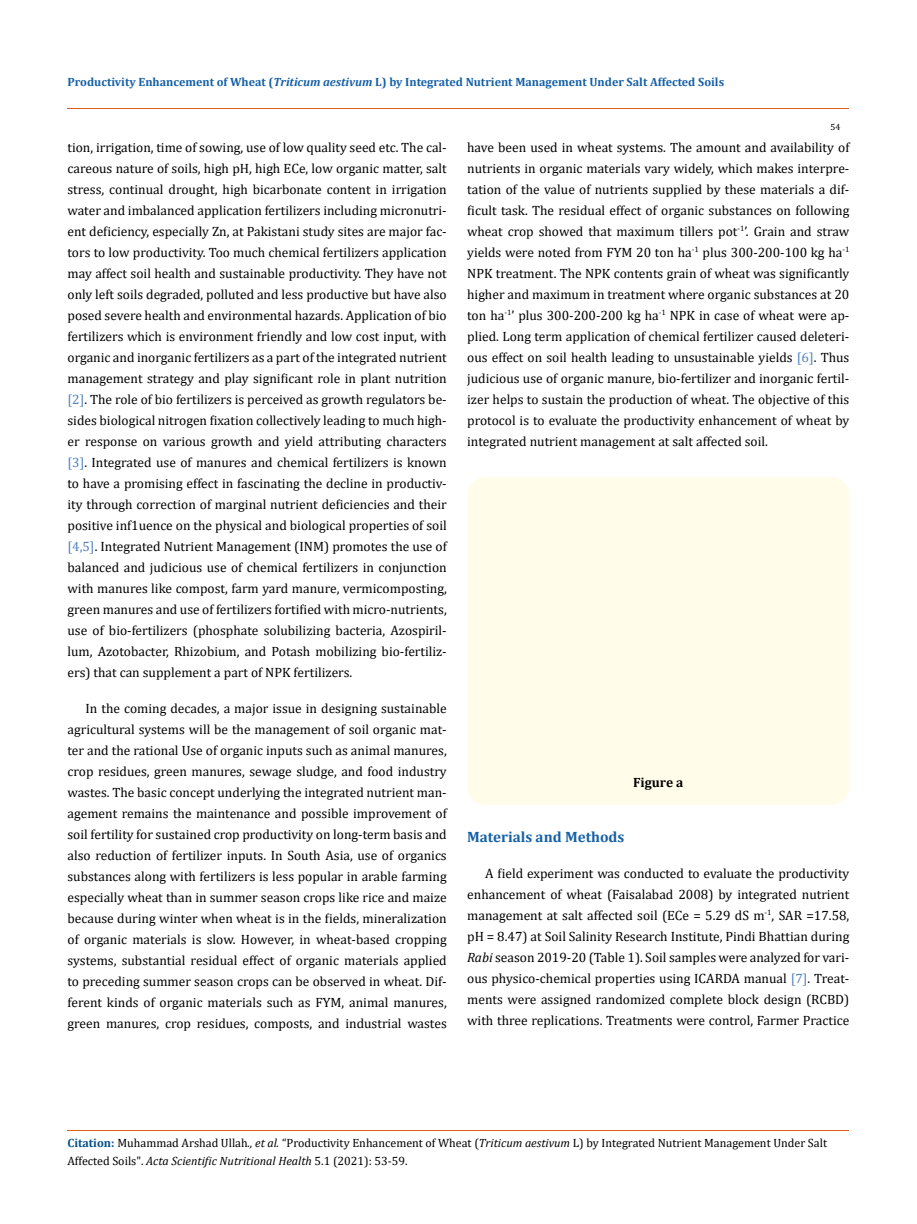
<style>
.page{position:relative;width:917px;height:1224px;background:#fff}
.page>*{position:absolute;margin:0;border:0;box-sizing:border-box;transform-origin:0 0}
.t1{font:700 15px "Cambria";color:#1560a6}
.t2{font:13.5px/21px "Cambria";color:#000;text-align:justify}
.t3{font:700 13.5px "Cambria";color:#000}
.t4{font:12px/18px "Cambria";color:#000}
.t5{font:700 12px "Cambria";color:#1560a6}
.t6{font:9px "Cambria";color:#000}
.s1{font-style:italic}
.s2{color:#4f81bd}
.s3{font-weight:700;color:#035089}
</style>
<div class="page">
<hr style="left:67px;top:109px;width:782px;height:1px;background:#e05d1a">
<div style="left:467px;top:477px;width:382px;height:328px;background:#fffde9;border-radius:18px"></div>
<hr style="left:67px;top:1131px;width:782px;height:1px;background:#e05d1a">
<p class="t5" style="left:67px;top:73px;width:658px">Productivity Enhancement of Wheat (<span class="s1">Triticum aestivum</span> L) by Integrated Nutrient Management Under Salt Affected Soils</p>
<p class="t6" style="left:830px;top:122px;width:11px">54</p>
<p class="t2" style="left:67px;top:137px;width:381px">tion, irrigation, time of sowing, use of low quality seed etc. The cal&shy;careous nature of soils, high pH, high ECe, low organic matter, salt stress, continual drought, high bicarbonate content in irrigation water and imbalanced application fertilizers including micronutri&shy;ent deficiency, especially Zn, at Pakistani study sites are major fac&shy;tors to low productivity. Too much chemical fertilizers application may affect soil health and sustainable productivity. They have not only left soils degraded, polluted and less productive but have also posed severe health and environmental hazards. Application of bio fertilizers which is environment friendly and low cost input, with organic and inorganic fertilizers as a part of the integrated nutrient management strategy and play significant role in plant nutrition <span class="s2">[2]</span>. The role of bio fertilizers is perceived as growth regulators be&shy;sides biological nitrogen fixation collectively leading to much high&shy;er response on various growth and yield attributing characters <span class="s2">[3]</span>. Integrated use of manures and chemical fertilizers is known to have a promising effect in fascinating the decline in productiv&shy;ity through correction of marginal nutrient deficiencies and their positive inf1uence on the physical and biological properties of soil <span class="s2">[4,5]</span>. Integrated Nutrient Management (INM) promotes the use of balanced and judicious use of chemical fertilizers in conjunction with manures like compost, farm yard manure, vermicomposting, green manures and use of fertilizers fortified with micro-nutrients, use of bio-fertilizers (phosphate solubilizing bacteria, Azospiril&shy;lum, Azotobacter, Rhizobium, and Potash mobilizing bio-fertiliz&shy;ers) that can supplement a part of NPK fertilizers.</p>
<p class="t2" style="left:67px;top:698px;width:381px;text-indent:18px">In the coming decades, a major issue in designing sustainable agricultural systems will be the management of soil organic mat&shy;ter and the rational Use of organic inputs such as animal manures, crop residues, green manures, sewage sludge, and food industry wastes. The basic concept underlying the integrated nutrient man&shy;agement remains the maintenance and possible improvement of soil fertility for sustained crop productivity on long-term basis and also reduction of fertilizer inputs. In South Asia, use of organics substances along with fertilizers is less popular in arable farming especially wheat than in summer season crops like rice and maize because during winter when wheat is in the fields, mineralization of organic materials is slow. However, in wheat-based cropping systems, substantial residual effect of organic materials applied to preceding summer season crops can be observed in wheat. Dif&shy;ferent kinds of organic materials such as FYM, animal manures, green manures, crop residues, composts, and industrial wastes</p>
<p class="t2" style="left:467px;top:137px;width:384px">have been used in wheat systems. The amount and availability of nutrients in organic materials vary widely, which makes interpre&shy;tation of the value of nutrients supplied by these materials a dif&shy;ficult task. The residual effect of organic substances on following wheat crop showed that maximum tillers pot<sup>-1</sup>’. Grain and straw yields were noted from FYM 20 ton ha<sup>-1</sup> plus 300-200-100 kg ha<sup>-1<br></sup>NPK treatment. The NPK contents grain of wheat was significantly higher and maximum in treatment where organic substances at 20 ton ha<sup>-1</sup>’ plus 300-200-200 kg ha<sup>-1</sup> NPK in case of wheat were ap&shy;plied. Long term application of chemical fertilizer caused deleteri&shy;ous effect on soil health leading to unsustainable yields <span class="s2">[6]</span>. Thus judicious use of organic manure, bio-fertilizer and inorganic fertil&shy;izer helps to sustain the production of wheat. The objective of this protocol is to evaluate the productivity enhancement of wheat by integrated nutrient management at salt affected soil.</p>
<p class="t3" style="left:633px;top:773px;width:52px">Figure a</p>
<p class="t1" style="left:467px;top:826px;width:159px">Materials and Methods</p>
<p class="t2" style="left:467px;top:862px;width:384px;text-indent:18px">A field experiment was conducted to evaluate the productivity enhancement of wheat (Faisalabad 2008) by integrated nutrient management at salt affected soil (ECe = 5.29 dS m<sup>-1</sup>, SAR =17.58, pH = 8.47) at Soil Salinity Research Institute, Pindi Bhattian during <span class="s1">Rabi</span> season 2019-20 (Table 1). Soil samples were analyzed for vari&shy;ous physico-chemical properties using ICARDA manual <span class="s2">[7]</span>. Treat&shy;ments were assigned randomized complete block design (RCBD) with three replications. Treatments were control, Farmer Practice</p>
<p class="t4" style="left:67px;top:1134px;width:761px"><span class="s3">Citation:</span> Muhammad Arshad Ullah<span class="s1">., et al.</span> “Productivity Enhancement of Wheat (<span class="s1">Triticum aestivum</span> L) by Integrated Nutrient Management Under Salt<br>Affected Soils". <span class="s1">Acta Scientific Nutritional Health</span> 5.1 (2021): 53-59.</p>
</div>
